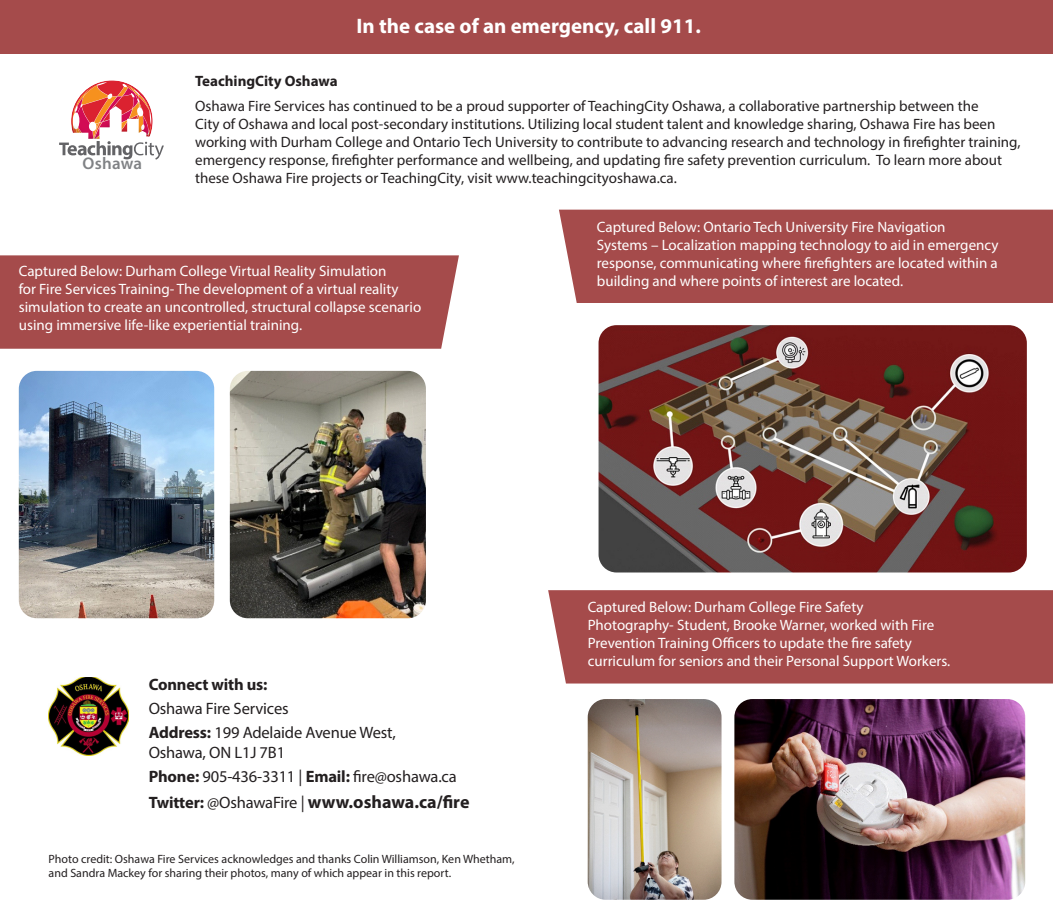
<style>
.page{position:relative;width:1053px;height:918px;background:#fff}
.page>*{position:absolute;margin:0;border:0;box-sizing:border-box;transform-origin:0 0}
.t1{font:700 21px "Myriad Pro";color:#fff}
.t2{font:700 18px "Myriad Pro";color:#231f20}
.t3{font:600 16.95px "Myriad Pro";letter-spacing:.015em;color:#808285}
.t4{font:16.5px/24.2px "Myriad Pro";letter-spacing:-.01em;color:#231f20}
.t5{font:15px/18px "Myriad Pro";color:#fff}
.t6{font:15px/18px "Myriad Pro";color:#231f20}
.t7{font:700 15px "Myriad Pro";color:#231f20}
.t8{font:12px/14.4px "Myriad Pro";color:#231f20}
.s1{font-weight:700}
.s2{font-size:16.5px}
.s3{font-weight:400;font-size:16.5px}
</style>
<div class="page">
<div style="left:0;top:0;width:1053px;height:54px;background:#a54b4b"></div>
<div style="left:548px;top:590px;width:505px;height:94px;background:#a54b4b"></div>
<div style="left:559px;top:210px;width:494px;height:93px;background:#a54b4b"></div>
<div style="left:0;top:255px;width:459px;height:94px;background:#a54b4b"></div>
<svg style="left:59px;top:80px;width:105px;height:80px"></svg>
<img style="left:19px;top:371px;width:195px;height:247px">
<img style="left:230px;top:371px;width:196px;height:247px">
<img style="left:49px;top:677px;width:79px;height:78px">
<img style="left:734px;top:699px;width:291px;height:201px">
<img style="left:588px;top:699px;width:134px;height:201px">
<img style="left:599px;top:325px;width:428px;height:248px">
<h1 class="t1" style="left:357px;top:12px;width:346px">In the case of an emergency, call 911.</h1>
<h2 class="t7" style="left:195px;top:71px;width:144px">TeachingCity Oshawa</h2>
<p class="t6" style="left:195px;top:97px;width:827px">Oshawa Fire Services has continued to be a proud supporter of TeachingCity Oshawa, a collaborative partnership between the<br>City of Oshawa and local post-secondary institutions. Utilizing local student talent and knowledge sharing, Oshawa Fire has been working with Durham College and Ontario Tech University to contribute to advancing research and technology in firefighter training, emergency response, firefighter performance and wellbeing, and updating fire safety prevention curriculum. To learn more about these Oshawa Fire projects or TeachingCity, visit www.teachingcityoshawa.ca.</p>
<p class="t5" style="left:597px;top:218px;width:403px">Captured Below: Ontario Tech University Fire Navigation Systems – Localization mapping technology to aid in emergency response, communicating where firefighters are located within a building and where points of interest are located.</p>
<p class="t3" style="left:83px;top:153px;width:61px">Oshawa</p>
<p class="t5" style="left:19px;top:262px;width:404px">Captured Below: Durham College Virtual Reality Simulation<br>for Fire Services Training- The development of a virtual reality simulation to create an uncontrolled, structural collapse scenario using immersive life-like experiential training.</p>
<p class="t4" style="left:149px;top:672px;width:249px"><span class="s1">Connect with us:<br></span>Oshawa Fire Services<br><span class="s1">Address:</span> 199 Adelaide Avenue West,</p>
<p class="t4" style="left:149px;top:740px;width:310px">Oshawa, ON L1J 7B1<br><span class="s1">Phone:</span> 905-436-3311 | <span class="s1">Email:</span> fire@oshawa.ca</p>
<p class="t2" style="left:149px;top:790px;width:322px"><span class="s2">Twitter:</span> <span class="s3">@OshawaFire |</span> www.oshawa.ca/fire</p>
<p class="t8" style="left:49px;top:851px;width:468px">Photo credit: Oshawa Fire Services acknowledges and thanks Colin Williamson, Ken Whetham, and Sandra Mackey for sharing their photos, many of which appear in this report.</p>
<p class="t5" style="left:588px;top:598px;width:364px">Captured Below: Durham College Fire Safety Photography- Student, Brooke Warner, worked with Fire Prevention Training Officers to update the fire safety curriculum for seniors and their Personal Support Workers.</p>
</div>
